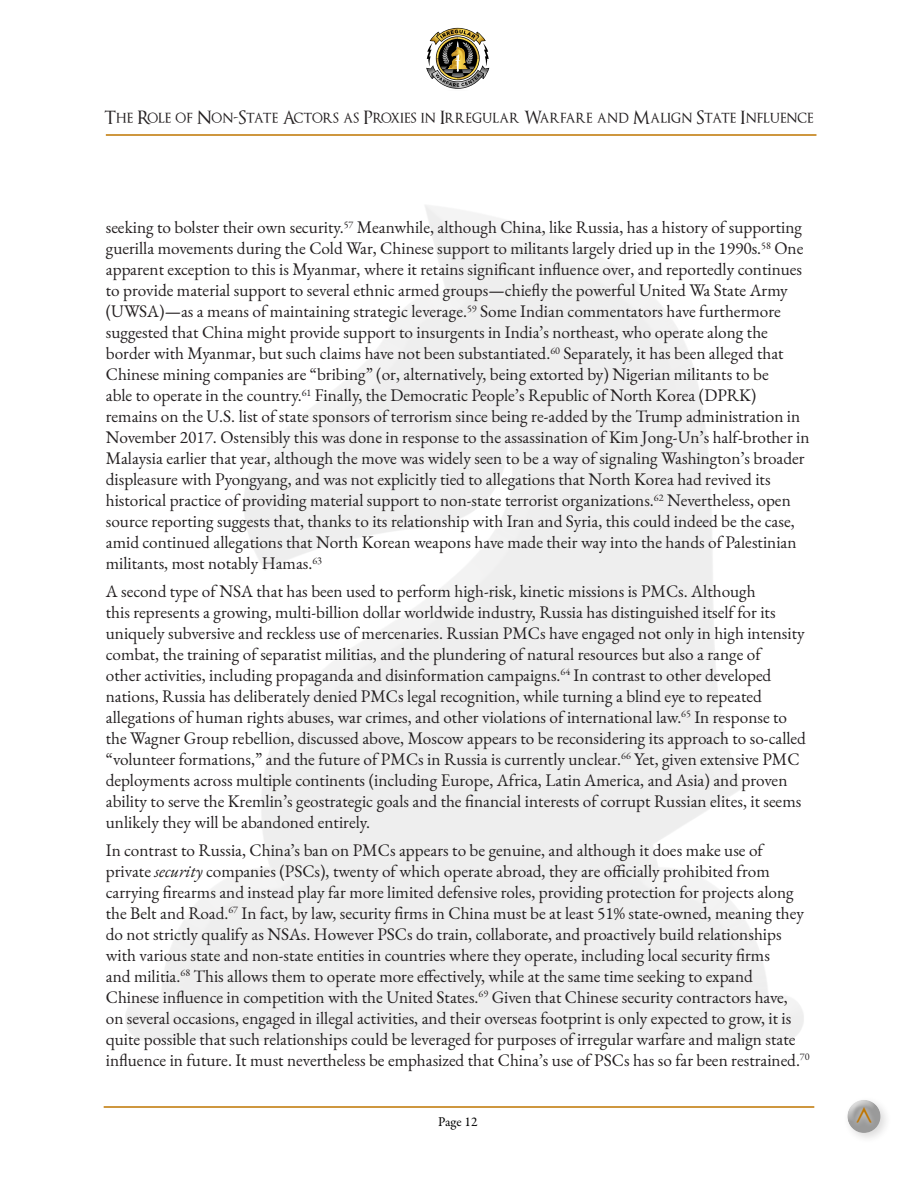
<style>
.page{position:relative;width:918px;height:1188px;background:#fff}
.page>*{position:absolute;margin:0;border:0;box-sizing:border-box;transform-origin:0 0}
.t1{font:48px "EB Garamond";color:#bf7500;scale:.75 1}
.t2{font:18px "Optimus Princeps";color:#231f20}
.t3{font:17.25px/21px "EB Garamond";color:#231f20}
.t4{font:13.5px "Garamond Premr Pro";letter-spacing:.005em;color:#000}
.s1{font-style:italic}
</style>
<div class="page">
<svg style="left:426px;top:28px;width:63px;height:61px"></svg>
<div style="left:843px;top:1096px;width:49px;height:48px;background:#231f20;opacity:.4"></div>
<div style="left:845px;top:1097px;width:36px;height:27px;background:#fff;opacity:.75"></div>
<div style="left:845px;top:1104px;width:36px;height:29px;background:#231f20;opacity:.84"></div>
<div style="left:851px;top:1103px;width:26px;height:26px;background:#fff;opacity:.81"></div>
<hr style="left:106px;top:134px;width:710px;height:2px;background:#bf7500">
<hr style="left:104px;top:1106px;width:710px;height:2px;background:#bf7500">
<p class="t2" style="left:105px;top:108px;width:710px">The Role of Non-State Actors as Proxies in Irregular Warfare and Malign State Influence</p>
<p class="t3" style="left:106px;top:217px;width:705px">seeking to bolster their own security.<sup>57</sup> Meanwhile, although China, like Russia, has a history of supporting guerilla movements during the Cold War, Chinese support to militants largely dried up in the 1990s.<sup>58</sup> One apparent exception to this is Myanmar, where it retains significant influence over, and reportedly continues to provide material support to several ethnic armed groups—chiefly the powerful United Wa State Army (UWSA)—as a means of maintaining strategic leverage.<sup>59</sup> Some Indian commentators have furthermore suggested that China might provide support to insurgents in India’s northeast, who operate along the border with Myanmar, but such claims have not been substantiated.<sup>60</sup> Separately, it has been alleged that Chinese mining companies are “bribing” (or, alternatively, being extorted by) Nigerian militants to be<br>able to operate in the country.<sup>61</sup> Finally, the Democratic People’s Republic of North Korea (DPRK) remains on the U.S. list of state sponsors of terrorism since being re-added by the Trump administration in November 2017. Ostensibly this was done in response to the assassination of Kim Jong-Un’s half-brother in Malaysia earlier that year, although the move was widely seen to be a way of signaling Washington’s broader displeasure with Pyongyang, and was not explicitly tied to allegations that North Korea had revived its historical practice of providing material support to non-state terrorist organizations.<sup>62</sup> Nevertheless, open source reporting suggests that, thanks to its relationship with Iran and Syria, this could indeed be the case, amid continued allegations that North Korean weapons have made their way into the hands of Palestinian militants, most notably Hamas.<sup>63</sup></p>
<p class="t3" style="left:106px;top:581px;width:702px">A second type of NSA that has been used to perform high-risk, kinetic missions is PMCs. Although<br>this represents a growing, multi-billion dollar worldwide industry, Russia has distinguished itself for its uniquely subversive and reckless use of mercenaries. Russian PMCs have engaged not only in high intensity combat, the training of separatist militias, and the plundering of natural resources but also a range of<br>other activities, including propaganda and disinformation campaigns.<sup>64</sup> In contrast to other developed nations, Russia has deliberately denied PMCs legal recognition, while turning a blind eye to repeated allegations of human rights abuses, war crimes, and other violations of international law.<sup>65</sup> In response to the Wagner Group rebellion, discussed above, Moscow appears to be reconsidering its approach to so-called “volunteer formations,” and the future of PMCs in Russia is currently unclear.<sup>66</sup> Yet, given extensive PMC deployments across multiple continents (including Europe, Africa, Latin America, and Asia) and proven ability to serve the Kremlin’s geostrategic goals and the financial interests of corrupt Russian elites, it seems unlikely they will be abandoned entirely.</p>
<p class="t3" style="left:106px;top:840px;width:705px">In contrast to Russia, China’s ban on PMCs appears to be genuine, and although it does make use of private <span class="s1">security</span> companies (PSCs), twenty of which operate abroad, they are officially prohibited from carrying firearms and instead play far more limited defensive roles, providing protection for projects along the Belt and Road.<sup>67</sup> In fact, by law, security firms in China must be at least 51% state-owned, meaning they do not strictly qualify as NSAs. However PSCs do train, collaborate, and proactively build relationships with various state and non-state entities in countries where they operate, including local security firms<br>and militia.<sup>68</sup> This allows them to operate more effectively, while at the same time seeking to expand Chinese influence in competition with the United States.<sup>69</sup> Given that Chinese security contractors have, on several occasions, engaged in illegal activities, and their overseas footprint is only expected to grow, it is quite possible that such relationships could be leveraged for purposes of irregular warfare and malign state influence in future. It must nevertheless be emphasized that China’s use of PSCs has so far been restrained.<sup>70</sup></p>
<p class="t4" style="left:438px;top:1114px;width:41px">Page 12</p>
<h1 class="t1" style="left:855px;top:1089px;width:25px">˄</h1>
</div>
